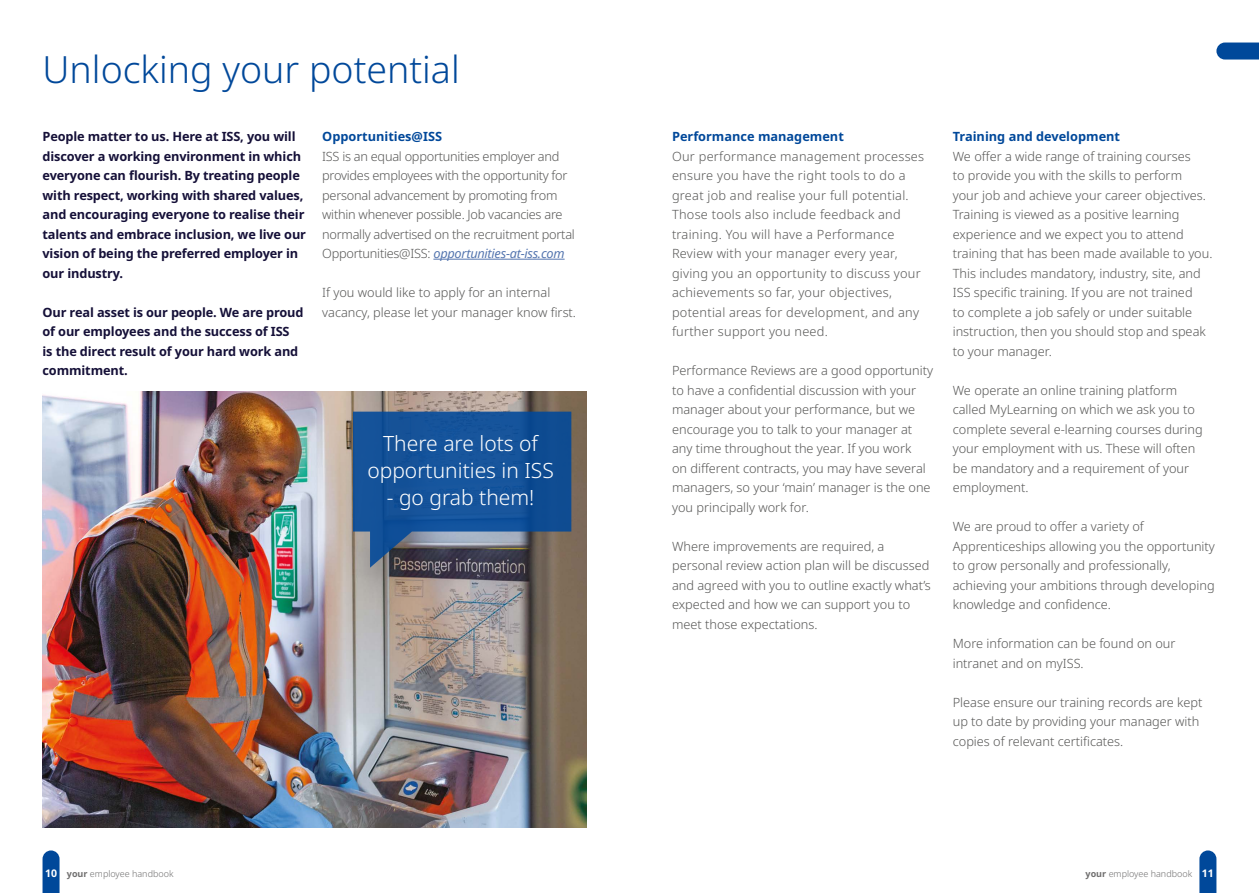
<style>
.page{position:relative;width:1259px;height:893px;background:#fff}
.page>*{position:absolute;margin:0;border:0;box-sizing:border-box;transform-origin:0 0}
.t1{font:300 37.5px "Noto Sans";color:#00489a}
.t2{font:300 21px/27px "Noto Sans";color:#fff;text-align:center}
.t3{font:300 12.75px/19.5px "Noto Sans";color:#575756}
.t4{font:700 12.75px/19.5px "Noto Sans";letter-spacing:-.01em;color:#151038}
.t5{font:300 12.75px/19.5px "Noto Sans";letter-spacing:.02em;color:#575756}
.t6{font:300 12.75px/19.5px "Noto Sans";letter-spacing:-.02em;color:#575756}
.t7{font:700 12.75px "Noto Sans";color:#00489a}
.t8{font:300 9px "Noto Sans";color:#706f6f}
.s1{font-weight:400;font-style:italic;color:#5576af}
.s2{font-weight:700;font-size:10.5px;color:#fff}
.s3{font-weight:700}
</style>
<div class="page">
<svg style="left:43px;top:850px;width:17px;height:43px"></svg>
<svg style="left:1199px;top:850px;width:17px;height:43px"></svg>
<svg style="left:1216px;top:43px;width:43px;height:17px"></svg>
<img style="left:43px;top:392px;width:544px;height:436px">
<svg style="left:353px;top:412px;width:218px;height:156px;background:#265790"></svg>
<hr style="left:433px;top:259px;width:131px;height:1px;background:#5576af">
<h1 class="t1" style="left:43px;top:43px;width:419px">Unlocking your potential</h1>
<p class="t4" style="left:43px;top:127px;width:265px">People matter to us. Here at ISS, you will discover a working environment in which everyone can flourish. By treating people with respect, working with shared values, and encouraging everyone to realise their talents and embrace inclusion, we live our vision of being the preferred employer in our industry.</p>
<p class="t4" style="left:43px;top:303px;width:262px">Our real asset is our people. We are proud of our employees and the success of ISS<br>is the direct result of your hard work and commitment.</p>
<p class="t7" style="left:322px;top:128px;width:121px">Opportunities@ISS</p>
<p class="t6" style="left:322px;top:147px;width:254px">ISS is an equal opportunities employer and provides employees with the opportunity for personal advancement by promoting from within whenever possible. Job vacancies are normally advertised on the recruitment portal Opportunities@ISS: <span class="s1">opportunities-at-iss.com</span></p>
<p class="t3" style="left:322px;top:283px;width:255px">If you would like to apply for an internal vacancy, please let your manager know first.</p>
<h2 class="t2" style="left:367px;top:431px;width:188px">There are lots of opportunities in ISS</h2>
<h2 class="t2" style="left:387px;top:485px;width:149px">- go grab them!</h2>
<p class="t7" style="left:672px;top:128px;width:173px">Performance management</p>
<p class="t5" style="left:672px;top:147px;width:254px">Our performance management processes ensure you have the right tools to do a great job and realise your full potential.<br>Those tools also include feedback and training. You will have a Performance Review with your manager every year, giving you an opportunity to discuss your achievements so far, your objectives, potential areas for development, and any further support you need.</p>
<p class="t3" style="left:672px;top:361px;width:263px">Performance Reviews are a good opportunity to have a confidential discussion with your manager about your performance, but we encourage you to talk to your manager at any time throughout the year. If you work<br>on different contracts, you may have several managers, so your ‘main’ manager is the one you principally work for.</p>
<p class="t3" style="left:672px;top:537px;width:260px">Where improvements are required, a personal review action plan will be discussed and agreed with you to outline exactly what’s expected and how we can support you to meet those expectations.</p>
<p class="t7" style="left:952px;top:127px;width:169px">Training and development</p>
<p class="t3" style="left:952px;top:147px;width:261px">We offer a wide range of training courses<br>to provide you with the skills to perform<br>your job and achieve your career objectives.<br>Training is viewed as a positive learning experience and we expect you to attend training that has been made available to you.<br>This includes mandatory, industry, site, and ISS specific training. If you are not trained<br>to complete a job safely or under suitable instruction, then you should stop and speak to your manager.</p>
<p class="t3" style="left:952px;top:380px;width:252px">We operate an online training platform called MyLearning on which we ask you to complete several e-learning courses during your employment with us. These will often be mandatory and a requirement of your employment.</p>
<p class="t3" style="left:952px;top:517px;width:264px">We are proud to offer a variety of Apprenticeships allowing you the opportunity to grow personally and professionally, achieving your ambitions through developing knowledge and confidence.</p>
<p class="t3" style="left:952px;top:634px;width:224px">More information can be found on our intranet and on myISS.</p>
<p class="t3" style="left:952px;top:692px;width:251px">Please ensure our training records are kept up to date by providing your manager with copies of relevant certificates.</p>
<p class="t8" style="left:45px;top:867px;width:130px"><span class="s2">10</span> <span class="s3">your</span> employee handbook</p>
<p class="t8" style="left:1085px;top:867px;width:130px"><span class="s3">your</span> employee handbook <span class="s2">11</span></p>
</div>
